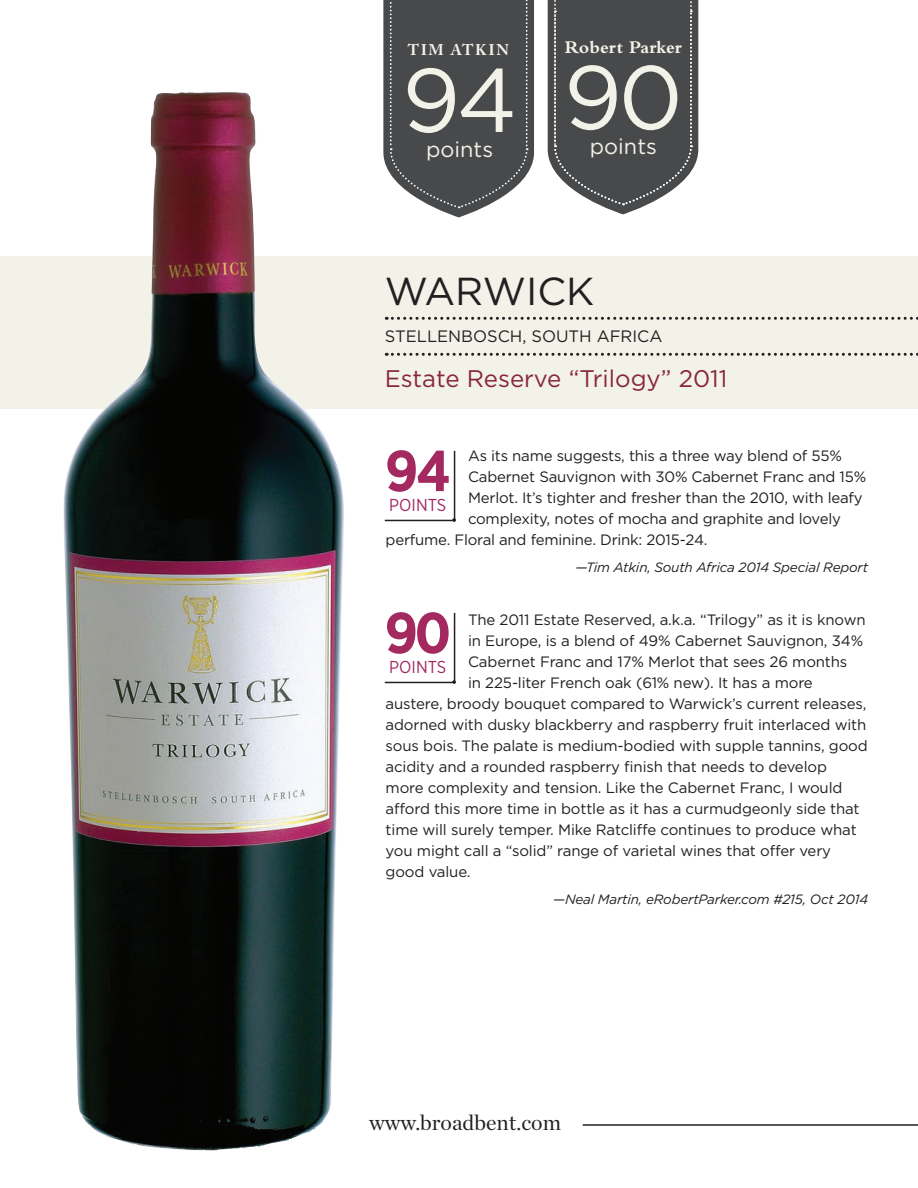
<style>
.page{position:relative;width:918px;height:1188px;background:#fff}
.page>*{position:absolute;margin:0;border:0;box-sizing:border-box;transform-origin:0 0}
.t1{font:90px "Gotham";color:#f2f2e9}
.t2{font:700 57.6px "Gotham Narrow";color:#a3295f}
.t3{font:39px "Gotham";color:#231f20}
.t4{font:24px "Gotham";color:#88273c}
.t5{font:21.9px "Chronicle Deck";color:#231f20}
.t6{font:21.6px "Gotham";color:#f2f2e9}
.t7{font:700 18.45px "Bembo";color:#f2f2e9}
.t8{font:17.25px "Gotham Narrow";color:#a3295f}
.t9{font:16.5px "Gotham";color:#231f20}
.t10{font:700 15.45px "Adobe Caslon Pro";letter-spacing:.095em;color:#f2f2e9}
.t11{font:15px "Gotham";letter-spacing:-.01em;color:#231f20}
.t12{font:italic 13.5px "Gotham";letter-spacing:-.015em;color:#231f20}
</style>
<div class="page">
<div style="left:0;top:256px;width:918px;height:154px;background:#f2f2e9"></div>
<svg style="left:386px;top:317px;width:532px;height:3px"></svg>
<svg style="left:386px;top:353px;width:532px;height:3px"></svg>
<hr style="left:583px;top:1124px;width:335px;height:2px;background:#231f20">
<img style="left:55px;top:92px;width:291px;height:1059px">
<hr style="left:454px;top:451px;width:1px;height:70px;background:#231f20">
<hr style="left:385px;top:520px;width:70px;height:1px;background:#231f20">
<hr style="left:454px;top:613px;width:1px;height:70px;background:#231f20">
<hr style="left:385px;top:682px;width:70px;height:1px;background:#231f20">
<svg style="left:383px;top:0;width:151px;height:217px;background:#5a5b5c"></svg>
<svg style="left:548px;top:0;width:150px;height:214px;background:#5b5c5d"></svg>
<p class="t10" style="left:408px;top:40px;width:103px">Tim Atkin</p>
<h1 class="t1" style="left:402px;top:43px;width:117px">94</h1>
<h3 class="t6" style="left:426px;top:135px;width:68px">points</h3>
<p class="t7" style="left:565px;top:37px;width:119px">Robert Parker</p>
<h1 class="t1" style="left:564px;top:40px;width:120px">90</h1>
<h3 class="t6" style="left:590px;top:132px;width:68px">points</h3>
<h3 class="t3" style="left:385px;top:266px;width:211px">WARWICK</h3>
<p class="t9" style="left:385px;top:326px;width:247px">Stellenbosch, South Africa</p>
<h3 class="t4" style="left:385px;top:363px;width:344px">Estate Reserve “Trilogy” 2011</h3>
<h2 class="t2" style="left:385px;top:434px;width:68px">94</h2>
<p class="t8" style="left:389px;top:494px;width:59px">POINTS</p>
<p class="t11" style="left:468px;top:446px;width:375px">As its name suggests, this a three way blend of 55%</p>
<p class="t11" style="left:468px;top:467px;width:400px">Cabernet Sauvignon with 30% Cabernet Franc and 15%</p>
<p class="t11" style="left:468px;top:488px;width:396px">Merlot. It’s tighter and fresher than the 2010, with leafy</p>
<p class="t11" style="left:468px;top:509px;width:374px">complexity, notes of mocha and graphite and lovely</p>
<p class="t11" style="left:386px;top:530px;width:323px">perfume. Floral and feminine. Drink: 2015-24.</p>
<p class="t12" style="left:575px;top:559px;width:294px">—Tim Atkin, South Africa 2014 Special Report</p>
<h2 class="t2" style="left:384px;top:596px;width:68px">90</h2>
<p class="t8" style="left:389px;top:656px;width:59px">POINTS</p>
<p class="t11" style="left:468px;top:610px;width:399px">The 2011 Estate Reserved, a.k.a. “Trilogy” as it is known</p>
<p class="t11" style="left:468px;top:631px;width:397px">in Europe, is a blend of 49% Cabernet Sauvignon, 34%</p>
<p class="t11" style="left:468px;top:652px;width:381px">Cabernet Franc and 17% Merlot that sees 26 months</p>
<p class="t11" style="left:468px;top:673px;width:346px">in 225-liter French oak (61% new). It has a more</p>
<p class="t11" style="left:386px;top:694px;width:482px">austere, broody bouquet compared to Warwick’s current releases,</p>
<p class="t11" style="left:386px;top:715px;width:482px">adorned with dusky blackberry and raspberry fruit interlaced with</p>
<p class="t11" style="left:386px;top:736px;width:484px">sous bois. The palate is medium-bodied with supple tannins, good</p>
<p class="t11" style="left:386px;top:757px;width:443px">acidity and a rounded raspberry finish that needs to develop</p>
<p class="t11" style="left:386px;top:778px;width:458px">more complexity and tension. Like the Cabernet Franc, I would</p>
<p class="t11" style="left:386px;top:799px;width:475px">afford this more time in bottle as it has a curmudgeonly side that</p>
<p class="t11" style="left:386px;top:820px;width:473px">time will surely temper. Mike Ratcliffe continues to produce what</p>
<p class="t11" style="left:386px;top:841px;width:447px">you might call a “solid” range of varietal wines that offer very</p>
<p class="t11" style="left:386px;top:862px;width:87px">good value.</p>
<p class="t12" style="left:553px;top:890px;width:317px">—Neal Martin, eRobertParker.com #215, Oct 2014</p>
<h3 class="t5" style="left:369px;top:1109px;width:194px">www.broadbent.com</h3>
</div>
